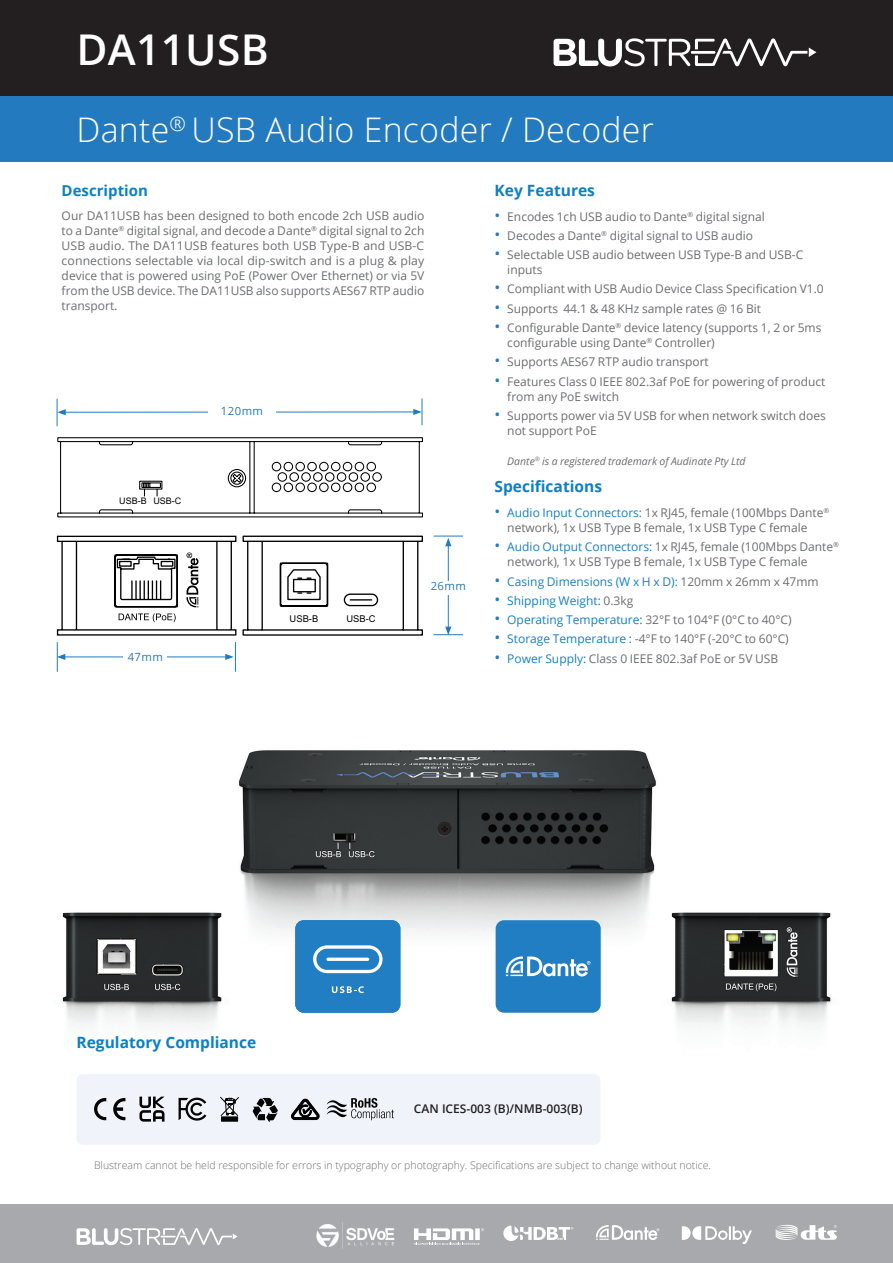
<style>
.page{position:relative;width:893px;height:1263px;background:#fff}
.page>*{position:absolute;margin:0;border:0;box-sizing:border-box;transform-origin:0 0}
.t1{font:600 42.45px "Open Sans";letter-spacing:.005em;color:#fff}
.t2{font:300 33.9px "Open Sans";letter-spacing:.005em;color:#fff}
.t3{font:700 15.6px "Open Sans";color:#0c80c4}
.t4{font:700 15px "Open Sans";color:#0c80c4}
.t5{font:12px/15px "Open Sans";color:#6c6d70}
.t6{font:12px "Open Sans";color:#1680c3}
.t7{font:600 12px "Open Sans";color:#231f20}
.t8{font:11.25px "Open Sans";letter-spacing:.04em;color:#247abf}
.t9{font:300 10.5px "Open Sans";color:#6c6d70}
.t10{font:italic 10.5px "Open Sans";color:#6c6d70}
.t11{font:9.3px "Arial";color:#000001}
.t12{font:9px "Arial";color:#000001}
.s1{font-size:15.6px;color:#247abf}
.s2{color:#1680c3}
.s3{color:#6c6d70}
</style>
<div class="page">
<div style="left:0;top:0;width:893px;height:96px;background:#231f20"></div>
<div style="left:0;top:96px;width:893px;height:66px;background:#247abf"></div>
<div style="left:0;top:1205px;width:893px;height:58px;background:#a8a9ad"></div>
<svg style="left:77px;top:1228px;width:160px;height:18px"></svg>
<svg style="left:503px;top:1225px;width:70px;height:16px"></svg>
<svg style="left:414px;top:1228px;width:70px;height:17px"></svg>
<svg style="left:596px;top:1225px;width:63px;height:15px"></svg>
<svg style="left:682px;top:1226px;width:70px;height:18px"></svg>
<svg style="left:776px;top:1225px;width:61px;height:15px"></svg>
<svg style="left:554px;top:38px;width:262px;height:29px"></svg>
<img style="left:239px;top:750px;width:417px;height:205px">
<hr style="left:63px;top:411px;width:353px;height:2px;background:#247abf">
<svg style="left:57px;top:399px;width:9px;height:27px"></svg>
<svg style="left:413px;top:398px;width:10px;height:27px"></svg>
<div style="left:208px;top:406px;width:68px;height:13px;background:#fff"></div>
<hr style="left:433px;top:536px;width:30px;height:1px;background:#247abf">
<hr style="left:235px;top:642px;width:1px;height:30px;background:#247abf">
<hr style="left:433px;top:634px;width:30px;height:1px;background:#247abf">
<hr style="left:57px;top:642px;width:1px;height:30px;background:#247abf">
<hr style="left:448px;top:544px;width:1px;height:85px;background:#247abf">
<svg style="left:445px;top:627px;width:6px;height:8px"></svg>
<svg style="left:445px;top:538px;width:6px;height:8px"></svg>
<hr style="left:63px;top:656px;width:165px;height:1px;background:#247abf">
<svg style="left:57px;top:654px;width:8px;height:6px"></svg>
<svg style="left:225px;top:654px;width:9px;height:6px"></svg>
<div style="left:426px;top:581px;width:44px;height:13px;background:#fff"></div>
<div style="left:123px;top:651px;width:44px;height:14px;background:#fff"></div>
<svg style="left:57px;top:536px;width:179px;height:100px"></svg>
<svg style="left:243px;top:536px;width:180px;height:100px"></svg>
<svg style="left:57px;top:437px;width:366px;height:80px"></svg>
<img style="left:62px;top:912px;width:160px;height:116px">
<div style="left:496px;top:920px;width:105px;height:93px;background:#227ec2;border-radius:8px"></div>
<svg style="left:506px;top:956px;width:84px;height:20px"></svg>
<svg style="left:295px;top:920px;width:105px;height:93px;background:#3488c7"></svg>
<div style="left:77px;top:1074px;width:523px;height:71px;background:#f0f3f9;border-radius:6px"></div>
<img style="left:671px;top:912px;width:160px;height:116px">
<svg style="left:179px;top:1097px;width:27px;height:23px"></svg>
<svg style="left:253px;top:1098px;width:25px;height:24px"></svg>
<svg style="left:327px;top:1098px;width:67px;height:22px"></svg>
<svg style="left:94px;top:1098px;width:12px;height:22px"></svg>
<svg style="left:113px;top:1098px;width:12px;height:22px"></svg>
<svg style="left:221px;top:1116px;width:17px;height:5px"></svg>
<svg style="left:220px;top:1096px;width:19px;height:20px"></svg>
<svg style="left:139px;top:1096px;width:26px;height:25px"></svg>
<img style="left:316px;top:1222px;width:78px;height:27px">
<svg style="left:291px;top:1099px;width:28px;height:21px"></svg>
<h1 class="t1" style="left:77px;top:20px;width:194px">DA11USB</h1>
<h2 class="t2" style="left:77px;top:106px;width:579px">Dante<sup>®</sup> USB Audio Encoder / Decoder</h2>
<p class="t4" style="left:62px;top:180px;width:88px">Description</p>
<p class="t5" style="left:62px;top:208px;width:364px;text-align:justify">Our DA11USB has been designed to both encode 2ch USB audio to a Dante<sup>®</sup> digital signal, and decode a Dante<sup>®</sup> digital signal to 2ch USB audio. The DA11USB features both USB Type-B and USB-C connections selectable via local dip-switch and is a plug &amp; play device that is powered using PoE (Power Over Ethernet) or via 5V from the USB device. The DA11USB also supports AES67 RTP audio transport.</p>
<p class="t12" style="left:119px;top:495px;width:64px">USB-B USB-C</p>
<p class="t8" style="left:221px;top:404px;width:44px">120mm</p>
<p class="t8" style="left:128px;top:649px;width:37px">47mm</p>
<p class="t11" style="left:290px;top:613px;width:30px">USB-B</p>
<p class="t11" style="left:346px;top:613px;width:31px">USB-C</p>
<p class="t8" style="left:431px;top:579px;width:37px">26mm</p>
<h3 class="t3" style="left:495px;top:179px;width:102px">Key Features</h3>
<p class="t5" style="left:495px;top:209px;width:272px"><span class="s1">•</span> Encodes 1ch USB audio to Dante<sup>®</sup> digital signal</p>
<p class="t5" style="left:495px;top:228px;width:260px"><span class="s1">•</span> Decodes a Dante<sup>®</sup> digital signal to USB audio</p>
<p class="t5" style="left:507px;top:247px;width:298px;text-indent:-13px"><span class="s1">•</span> Selectable USB audio between USB Type-B and USB-C inputs</p>
<p class="t5" style="left:495px;top:281px;width:331px"><span class="s1">•</span> Compliant with USB Audio Device Class Specification V1.0</p>
<p class="t5" style="left:495px;top:301px;width:268px"><span class="s1">•</span> Supports 44.1 &amp; 48 KHz sample rates @ 16 Bit</p>
<p class="t5" style="left:507px;top:320px;width:316px;text-indent:-13px"><span class="s1">•</span> Configurable Dante<sup>®</sup> device latency (supports 1, 2 or 5ms configurable using Dante<sup>®</sup> Controller)</p>
<p class="t5" style="left:495px;top:354px;width:216px"><span class="s1">•</span> Supports AES67 RTP audio transport</p>
<p class="t5" style="left:507px;top:373px;width:320px;text-indent:-13px"><span class="s1">•</span> Features Class 0 IEEE 802.3af PoE for powering of product from any PoE switch</p>
<p class="t5" style="left:507px;top:408px;width:320px;text-indent:-13px"><span class="s1">•</span> Supports power via 5V USB for when network switch does not support PoE</p>
<p class="t10" style="left:507px;top:454px;width:240px">Dante<sup>®</sup> is a registered trademark of Audinate Pty Ltd</p>
<h3 class="t3" style="left:495px;top:476px;width:109px">Specifications</h3>
<p class="t5" style="left:507px;top:505px;width:323px;text-indent:-13px"><span class="s1">•</span> <span class="s2">Audio Input Connectors:</span> 1x RJ45, female (100Mbps Dante<sup>® </sup>network), 1x USB Type B female, 1x USB Type C female</p>
<p class="t5" style="left:507px;top:539px;width:333px;text-indent:-13px"><span class="s1">•</span> <span class="s2">Audio Output Connectors:</span> 1x RJ45, female (100Mbps Dante<sup>® </sup>network), 1x USB Type B female, 1x USB Type C female</p>
<p class="t6" style="left:495px;top:573px;width:326px"><span class="s1">•</span> Casing Dimensions (W x H x D): <span class="s3">120mm x 26mm x 47mm</span></p>
<p class="t6" style="left:495px;top:592px;width:140px"><span class="s1">•</span> Shipping Weight: <span class="s3">0.3kg</span></p>
<p class="t5" style="left:495px;top:612px;width:299px"><span class="s1">•</span> <span class="s2">Operating Temperature:</span> 32°F to 104°F (0°C to 40°C)</p>
<p class="t5" style="left:495px;top:631px;width:296px"><span class="s1">•</span> <span class="s2">Storage Temperature :</span> -4°F to 140°F (-20°C to 60°C)</p>
<p class="t5" style="left:495px;top:650px;width:285px"><span class="s1">•</span> <span class="s2">Power Supply:</span> Class 0 IEEE 802.3af PoE or 5V USB</p>
<h3 class="t3" style="left:77px;top:1031px;width:181px">Regulatory Compliance</h3>
<p class="t7" style="left:414px;top:1100px;width:170px">CAN ICES-003 (B)/NMB-003(B)</p>
<p class="t9" style="left:94px;top:1158px;width:619px">Blustream cannot be held responsible for errors in typography or photography. Specifications are subject to change without notice.</p>
</div>
